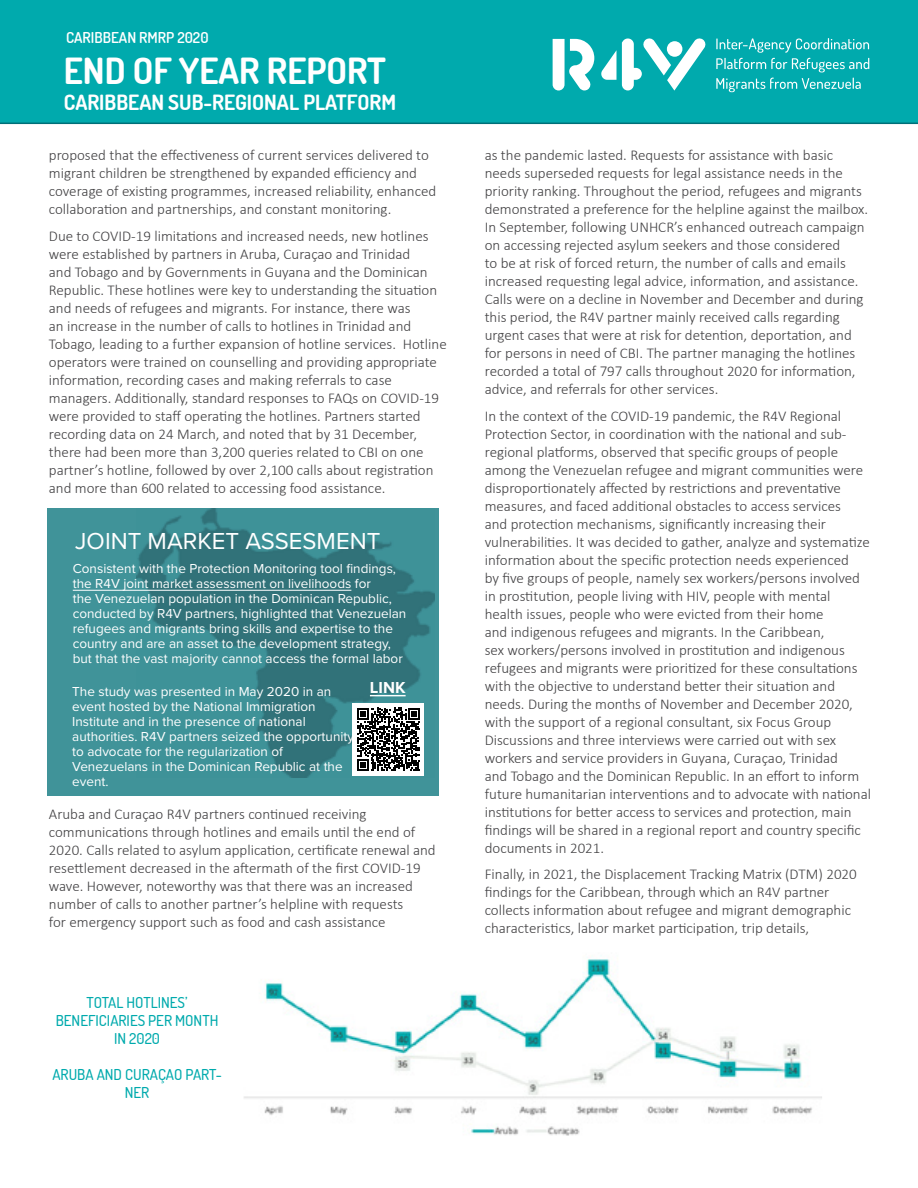
<style>
.page{position:relative;width:918px;height:1188px;background:#fff}
.page>*{position:absolute;margin:0;border:0;box-sizing:border-box;transform-origin:0 0}
.t1{font:700 36px "Dosis";color:#fff}
.t2{font:24px "Proxima Nova";color:#fff}
.t3{font:700 21px "Dosis";color:#fff}
.t4{font:700 16.5px "Proxima Nova";color:#fff}
.t5{font:300 15px/18px "Calibri";color:#414042}
.t6{font:500 15px/18px "Dosis";color:#00aaad;text-align:center}
.t7{font:600 15px "Dosis";color:#fff}
.t8{font:13.5px/15px "Proxima Nova";color:#fff}
</style>
<div class="page">
<div style="left:47px;top:508px;width:391px;height:288px;background:#409399"></div>
<img style="left:137px;top:508px;width:298px;height:270px">
<div style="left:353px;top:704px;width:71px;height:72px;background:#fff"></div>
<svg style="left:357px;top:708px;width:63px;height:63px"></svg>
<hr style="left:370px;top:695px;width:36px;height:1px;background:#fff">
<hr style="left:73px;top:590px;width:278px;height:1px;background:#fff">
<img style="left:244px;top:955px;width:578px;height:181px">
<div style="left:0;top:0;width:918px;height:123px;background:#00aaad"></div>
<svg style="left:601px;top:38px;width:105px;height:53px"></svg>
<svg style="left:553px;top:39px;width:41px;height:52px"></svg>
<svg style="left:716px;top:38px;width:153px;height:34px"></svg>
<svg style="left:716px;top:78px;width:145px;height:14px"></svg>
<hr style="left:0;top:123px;width:918px;height:1px;background:#006f78">
<p class="t7" style="left:66px;top:27px;width:144px">CARIBBEAN RMRP 2020</p>
<h1 class="t1" style="left:64px;top:46px;width:324px">END OF YEAR REPORT</h1>
<h3 class="t3" style="left:64px;top:87px;width:334px">CARIBBEAN SUB-REGIONAL PLATFORM</h3>
<p class="t5" style="left:49px;top:146px;width:389px">proposed that the effectiveness of current services delivered to migrant children be strengthened by expanded efficiency and coverage of existing programmes, increased reliability, enhanced collaboration and partnerships, and constant monitoring.</p>
<p class="t5" style="left:49px;top:226px;width:399px">Due to COVID-19 limitations and increased needs, new hotlines were established by partners in Aruba, Curaçao and Trinidad<br>and Tobago and by Governments in Guyana and the Dominican Republic. These hotlines were key to understanding the situation and needs of refugees and migrants. For instance, there was<br>an increase in the number of calls to hotlines in Trinidad and Tobago, leading to a further expansion of hotline services. Hotline operators were trained on counselling and providing appropriate information, recording cases and making referrals to case managers. Additionally, standard responses to FAQs on COVID-19 were provided to staff operating the hotlines. Partners started recording data on 24 March, and noted that by 31 December, there had been more than 3,200 queries related to CBI on one partner’s hotline, followed by over 2,100 calls about registration and more than 600 related to accessing food assistance.</p>
<h2 class="t2" style="left:75px;top:523px;width:307px">JOINT MARKET ASSESMENT</h2>
<p class="t8" style="left:73px;top:561px;width:335px">Consistent with the Protection Monitoring tool findings, the R4V joint market assessment on livelihoods for<br>the Venezuelan population in the Dominican Republic, conducted by R4V partners, highlighted that Venezuelan refugees and migrants bring skills and expertise to the country and are an asset to the development strategy, but that the vast majority cannot access the formal labor</p>
<p class="t4" style="left:370px;top:676px;width:37px">LINK</p>
<p class="t8" style="left:72px;top:683px;width:283px">The study was presented in May 2020 in an event hosted by the National Immigration Institute and in the presence of national authorities. R4V partners seized the opportunity to advocate for the regularization of Venezuelans in the Dominican Republic at the event.</p>
<p class="t5" style="left:49px;top:805px;width:388px">Aruba and Curaçao R4V partners continued receiving communications through hotlines and emails until the end of 2020. Calls related to asylum application, certificate renewal and resettlement decreased in the aftermath of the first COVID-19 wave. However, noteworthy was that there was an increased number of calls to another partner’s helpline with requests<br>for emergency support such as food and cash assistance</p>
<p class="t6" style="left:56px;top:993px;width:164px">TOTAL HOTLINES’<br>BENEFICIARIES PER MONTH<br>IN 2020</p>
<p class="t6" style="left:52px;top:1065px;width:171px">ARUBA AND CURAÇAO PART-<br>NER</p>
<p class="t5" style="left:485px;top:146px;width:385px">as the pandemic lasted. Requests for assistance with basic needs superseded requests for legal assistance needs in the priority ranking. Throughout the period, refugees and migrants demonstrated a preference for the helpline against the mailbox.<br>In September, following UNHCR’s enhanced outreach campaign on accessing rejected asylum seekers and those considered<br>to be at risk of forced return, the number of calls and emails increased requesting legal advice, information, and assistance.<br>Calls were on a decline in November and December and during this period, the R4V partner mainly received calls regarding urgent cases that were at risk for detention, deportation, and for persons in need of CBI. The partner managing the hotlines recorded a total of 797 calls throughout 2020 for information, advice, and referrals for other services.</p>
<p class="t5" style="left:485px;top:406px;width:388px">In the context of the COVID-19 pandemic, the R4V Regional Protection Sector, in coordination with the national and sub&shy;regional platforms, observed that specific groups of people among the Venezuelan refugee and migrant communities were disproportionately affected by restrictions and preventative measures, and faced additional obstacles to access services<br>and protection mechanisms, significantly increasing their vulnerabilities. It was decided to gather, analyze and systematize information about the specific protection needs experienced<br>by five groups of people, namely sex workers/persons involved in prostitution, people living with HIV, people with mental health issues, people who were evicted from their home<br>and indigenous refugees and migrants. In the Caribbean,<br>sex workers/persons involved in prostitution and indigenous refugees and migrants were prioritized for these consultations with the objective to understand better their situation and needs. During the months of November and December 2020, with the support of a regional consultant, six Focus Group Discussions and three interviews were carried out with sex workers and service providers in Guyana, Curaçao, Trinidad<br>and Tobago and the Dominican Republic. In an effort to inform future humanitarian interventions and to advocate with national institutions for better access to services and protection, main findings will be shared in a regional report and country specific documents in 2021.</p>
<p class="t5" style="left:485px;top:865px;width:374px">Finally, in 2021, the Displacement Tracking Matrix (DTM) 2020 findings for the Caribbean, through which an R4V partner collects information about refugee and migrant demographic characteristics, labor market participation, trip details,</p>
</div>
